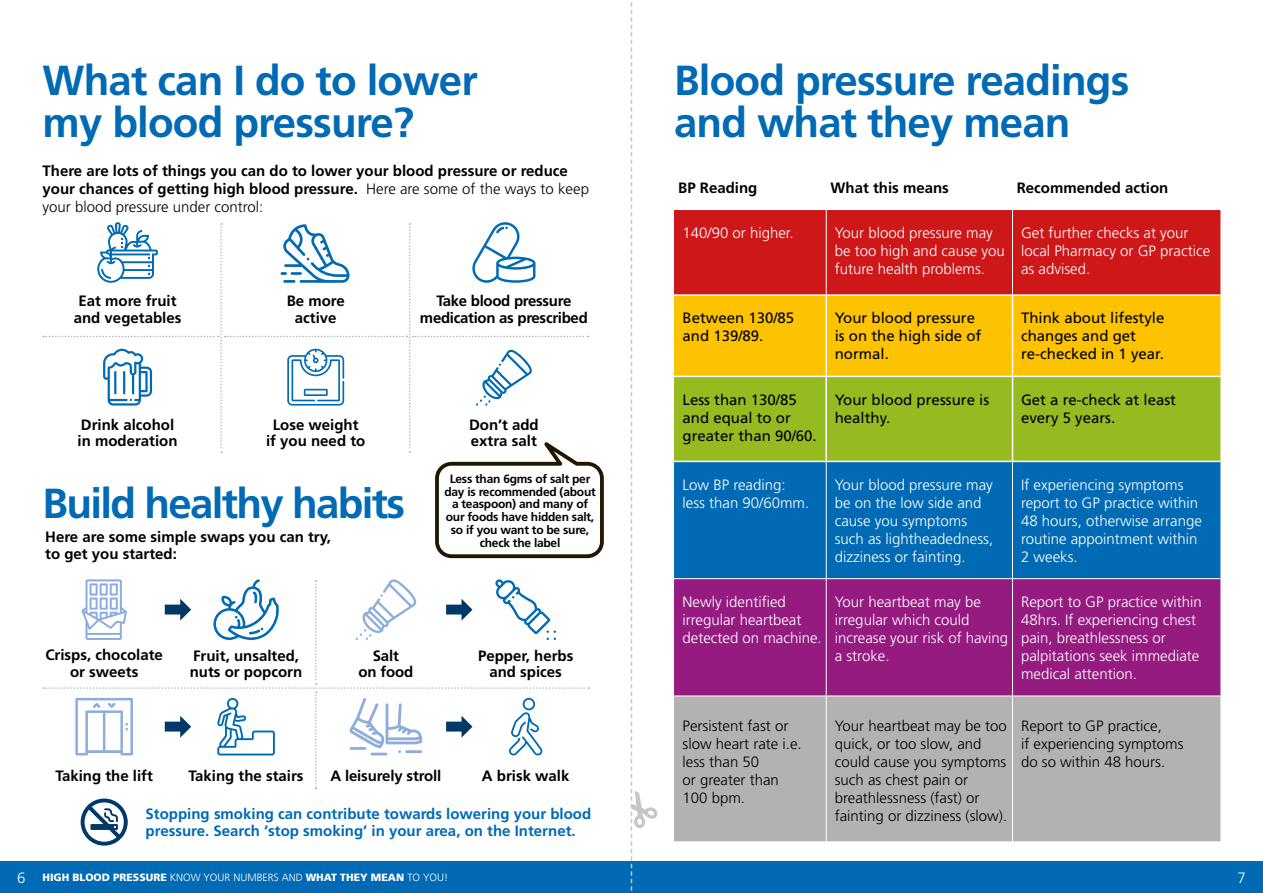
<style>
.page{position:relative;width:1263px;height:893px;background:#fff}
.page>*{position:absolute;margin:0;border:0;box-sizing:border-box;transform-origin:0 0}
.t1{font:700 42px/42px "Frutiger LT Std";letter-spacing:-.02em;color:#006ab4}
.t2{font:700 42px "Frutiger LT Std";letter-spacing:-.04em;color:#006ab4}
.t3{font:300 15px/18px "Frutiger LT Std";color:#fff}
.t4{font:700 15px/16.5px "Frutiger LT Std";color:#000;text-align:center}
.t5{font:300 15px/18px "Frutiger LT Std";color:#000}
.t6{font:15px/18px "Frutiger LT Std";color:#000}
.t7{font:700 15px/16.5px "Frutiger LT Std";color:#006ab4}
.t8{font:700 15px/16.5px "Frutiger LT Std";letter-spacing:-.02em;color:#000;text-align:center}
.t9{font:700 12px/12.8px "Frutiger LT Std";letter-spacing:-.02em;color:#000;text-align:center}
.t10{font:900 10.5px "Frutiger LT Std";color:#fff}
.s1{font-weight:300}
.s2{font-weight:300;font-size:15px}
</style>
<div class="page">
<div style="left:0;top:861px;width:1263px;height:32px;background:#006ab4"></div>
<div style="left:674px;top:210px;width:546px;height:84px;background:#cd1719"></div>
<div style="left:674px;top:296px;width:546px;height:80px;background:#fdc300"></div>
<div style="left:674px;top:377px;width:546px;height:84px;background:#95bb20"></div>
<div style="left:674px;top:462px;width:546px;height:116px;background:#006ab4"></div>
<div style="left:674px;top:579px;width:546px;height:117px;background:#951b81"></div>
<div style="left:674px;top:697px;width:546px;height:144px;background:#b3b2b2"></div>
<hr style="left:825px;top:296px;width:2px;height:80px;background:#fff">
<hr style="left:1012px;top:296px;width:1px;height:80px;background:#fff">
<hr style="left:825px;top:377px;width:2px;height:84px;background:#fff">
<hr style="left:1012px;top:377px;width:1px;height:84px;background:#fff">
<hr style="left:826px;top:210px;width:1px;height:84px;background:#fff">
<hr style="left:1012px;top:210px;width:1px;height:84px;background:#fff">
<hr style="left:826px;top:462px;width:1px;height:116px;background:#fff">
<hr style="left:1012px;top:462px;width:1px;height:116px;background:#fff">
<hr style="left:826px;top:579px;width:1px;height:117px;background:#fff">
<hr style="left:1012px;top:579px;width:1px;height:117px;background:#fff">
<hr style="left:826px;top:696px;width:1px;height:145px;background:#fff">
<hr style="left:1012px;top:696px;width:1px;height:145px;background:#fff">
<svg style="left:43px;top:579px;width:546px;height:210px"></svg>
<svg style="left:631px;top:2px;width:26px;height:889px"></svg>
<svg style="left:43px;top:222px;width:561px;height:336px"></svg>
<svg style="left:81px;top:798px;width:47px;height:48px"></svg>
<h1 class="t1" style="left:43px;top:60px;width:437px">What can I do to lower my blood pressure?</h1>
<p class="t4" style="left:43px;top:162px;width:548px;line-height:18px;text-align:left">There are lots of things you can do to lower your blood pressure or reduce your chances of getting high blood pressure. <span class="s1">Here are some of the ways to keep your blood pressure under control:</span></p>
<p class="t4" style="left:74px;top:293px;width:109px">Eat more fruit and vegetables</p>
<p class="t4" style="left:78px;top:416px;width:102px;text-align:left">Drink alcohol in moderation</p>
<p class="t4" style="left:287px;top:293px;width:60px">Be more active</p>
<p class="t4" style="left:266px;top:416px;width:101px">Lose weight if you need to</p>
<p class="t8" style="left:420px;top:293px;width:169px">Take blood pressure medication as prescribed</p>
<p class="t4" style="left:469px;top:416px;width:71px;text-align:left">Don’t add extra salt</p>
<p class="t9" style="left:444px;top:472px;width:153px">Less than 6gms of salt per day is recommended (about a teaspoon) and many of our foods have hidden salt, so if you want to be sure,</p>
<h1 class="t2" style="left:43px;top:479px;width:364px">Build healthy habits</h1>
<p class="t4" style="left:45px;top:529px;width:287px">Here are some simple swaps you can try,</p>
<p class="t9" style="left:480px;top:536px;width:82px">check the label</p>
<p class="t4" style="left:45px;top:545px;width:133px">to get you started:</p>
<p class="t4" style="left:45px;top:647px;width:119px">Crisps, chocolate or sweets</p>
<p class="t4" style="left:190px;top:647px;width:114px;text-align:left">Fruit, unsalted, nuts or popcorn</p>
<p class="t4" style="left:358px;top:647px;width:56px">Salt<br>on food</p>
<p class="t4" style="left:478px;top:647px;width:97px">Pepper, herbs and spices</p>
<p class="t4" style="left:55px;top:768px;width:99px">Taking the lift</p>
<p class="t4" style="left:189px;top:768px;width:117px">Taking the stairs</p>
<p class="t4" style="left:330px;top:768px;width:113px">A leisurely stroll</p>
<p class="t4" style="left:482px;top:768px;width:89px">A brisk walk</p>
<p class="t7" style="left:146px;top:806px;width:447px">Stopping smoking can contribute towards lowering your blood pressure. Search ‘stop smoking’ in your area, on the Internet.</p>
<h1 class="t1" style="left:674px;top:60px;width:457px">Blood pressure readings and what they mean</h1>
<p class="t4" style="left:678px;top:180px;width:81px">BP Reading</p>
<p class="t4" style="left:830px;top:180px;width:120px">What this means</p>
<p class="t4" style="left:1017px;top:180px;width:153px">Recommended action</p>
<p class="t3" style="left:682px;top:224px;width:113px">140/90 or higher.</p>
<p class="t3" style="left:835px;top:224px;width:172px">Your blood pressure may be too high and cause you future health problems.</p>
<p class="t3" style="left:1021px;top:224px;width:191px">Get further checks at your local Pharmacy or GP practice as advised.</p>
<p class="t6" style="left:682px;top:309px;width:113px">Between 130/85 and 139/89.</p>
<p class="t6" style="left:835px;top:309px;width:148px">Your blood pressure is on the high side of normal.</p>
<p class="t6" style="left:1021px;top:309px;width:145px">Think about lifestyle changes and get re-checked in 1 year.</p>
<p class="t6" style="left:682px;top:390px;width:136px">Less than 130/85 and equal to or greater than 90/60.</p>
<p class="t6" style="left:835px;top:390px;width:156px">Your blood pressure is healthy.</p>
<p class="t6" style="left:1021px;top:390px;width:157px">Get a re-check at least every 5 years.</p>
<p class="t3" style="left:682px;top:476px;width:128px">Low BP reading: less than 90/60mm.</p>
<p class="t3" style="left:835px;top:476px;width:160px">Your blood pressure may be on the low side and cause you symptoms such as lightheadedness, dizziness or fainting.</p>
<p class="t3" style="left:1021px;top:476px;width:182px">If experiencing symptoms report to GP practice within<br>48 hours, otherwise arrange routine appointment within<br>2 weeks.</p>
<p class="t3" style="left:682px;top:593px;width:141px">Newly identified irregular heartbeat detected on machine.</p>
<p class="t3" style="left:835px;top:593px;width:175px">Your heartbeat may be irregular which could increase your risk of having a stroke.</p>
<p class="t3" style="left:1021px;top:593px;width:182px">Report to GP practice within<br>48hrs. If experiencing chest pain, breathlessness or palpitations seek immediate medical attention.</p>
<p class="t5" style="left:682px;top:717px;width:121px">Persistent fast or slow heart rate i.e. less than 50<br>or greater than<br>100 bpm.</p>
<p class="t5" style="left:835px;top:717px;width:174px">Your heartbeat may be too quick, or too slow, and could cause you symptoms such as chest pain or breathlessness (fast) or fainting or dizziness (slow).</p>
<p class="t5" style="left:1021px;top:717px;width:164px">Report to GP practice,<br>if experiencing symptoms do so within 48 hours.</p>
<p class="t10" style="left:17px;top:871px;width:433px"><span class="s2">6</span> HIGH BLOOD PRESSURE <span class="s1">KNOW YOUR NUMBERS AND</span> WHAT THEY MEAN <span class="s1">TO YOU!</span></p>
<p class="t3" style="left:1237px;top:869px;width:10px">7</p>
</div>
